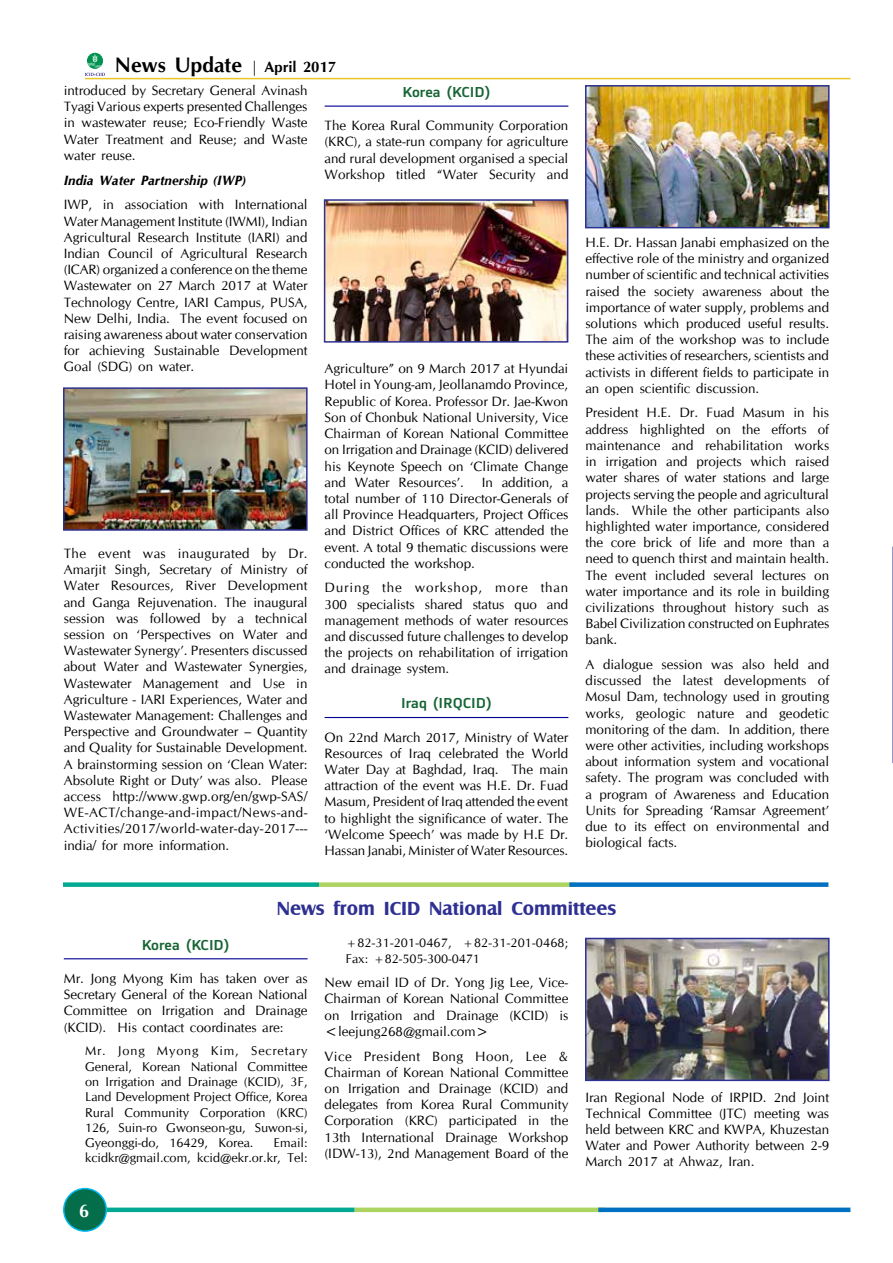
<style>
.page{position:relative;width:893px;height:1263px;background:#fff}
.page>*{position:absolute;margin:0;border:0;box-sizing:border-box;transform-origin:0 0}
.t1{font:700 21px "CG Omega";color:#000}
.t2{font:700 19.5px "Castle T";color:#2e3092}
.t3{font:700 18px "CG Omega";color:#fff}
.t4{font:500 15px "Alstom";color:#166533;scale:1.1 1}
.t5{font:13.5px/16.2px "CG Omega";color:#000;text-align:justify}
.t6{font:italic 700 13.5px "CG Omega";color:#000}
.t7{font:12.75px/15.3px "CG Omega";color:#000;text-align:justify}
.s1{font-size:15px}
</style>
<div class="page">
<div style="left:106px;top:1207px;width:249px;height:5px;background:#00a991"></div>
<div style="left:355px;top:1207px;width:250px;height:5px;background:#add361"></div>
<div style="left:598px;top:1207px;width:252px;height:5px;background:#0070c0"></div>
<div style="left:64px;top:1188px;width:42px;height:43px;background:#046d4a;border-radius:50%"></div>
<div style="left:63px;top:1188px;width:44px;height:44px;border:2px solid #00b9f1;border-radius:50%"></div>
<svg style="left:85px;top:54px;width:20px;height:22px"></svg>
<hr style="left:85px;top:78px;width:765px;height:1px;background:#e7c625">
<svg style="left:892px;top:547px;width:1px;height:216px"></svg>
<img style="left:66px;top:390px;width:239px;height:138px">
<div style="left:63px;top:387px;width:245px;height:144px;border:2px solid #2e3092"></div>
<img style="left:327px;top:202px;width:238px;height:138px">
<div style="left:324px;top:199px;width:244px;height:144px;border:2px solid #2e3092"></div>
<img style="left:588px;top:88px;width:239px;height:137px">
<div style="left:585px;top:85px;width:245px;height:143px;border:2px solid #2e3092"></div>
<div style="left:63px;top:882px;width:256px;height:5px;background:#00a991"></div>
<div style="left:319px;top:882px;width:257px;height:5px;background:#add361"></div>
<div style="left:569px;top:882px;width:259px;height:5px;background:#0070c0"></div>
<hr style="left:64px;top:958px;width:244px;height:1px;background:#000093">
<img style="left:588px;top:941px;width:239px;height:137px">
<div style="left:585px;top:938px;width:245px;height:143px;border:2px solid #2e3092"></div>
<hr style="left:325px;top:106px;width:243px;height:1px;background:#000093">
<hr style="left:325px;top:717px;width:243px;height:1px;background:#000093">
<h1 class="t1" style="left:115px;top:52px;width:223px">News Update <span class="s1">| April 2017</span></h1>
<p class="t5" style="left:64px;top:83px;width:245px">introduced by Secretary General Avinash Tyagi Various experts presented Challenges in wastewater reuse; Eco-Friendly Waste Water Treatment and Reuse; and Waste water reuse.</p>
<p class="t6" style="left:64px;top:172px;width:183px">India Water Partnership (IWP)</p>
<p class="t5" style="left:64px;top:197px;width:245px">IWP, in association with International Water Management Institute (IWMI), Indian Agricultural Research Institute (IARI) and Indian Council of Agricultural Research (ICAR) organized a conference on the theme Wastewater on 27 March 2017 at Water Technology Centre, IARI Campus, PUSA, New Delhi, India. The event focused on raising awareness about water conservation for achieving Sustainable Development Goal (SDG) on water.</p>
<p class="t5" style="left:64px;top:545px;width:245px">The event was inaugurated by Dr.<br>Amarjit Singh, Secretary of Ministry of Water Resources, River Development and Ganga Rejuvenation. The inaugural session was followed by a technical session on ‘Perspectives on Water and Wastewater Synergy’. Presenters discussed about Water and Wastewater Synergies, Wastewater Management and Use in Agriculture - IARI Experiences, Water and Wastewater Management: Challenges and Perspective and Groundwater – Quantity and Quality for Sustainable Development.<br>A brainstorming session on ‘Clean Water:<br>Absolute Right or Duty’ was also. Please access http://www.gwp.org/en/gwp-SAS/ WE-ACT/change-and-impact/News-and-Activities/2017/world-water-day-2017--- india/ for more information.</p>
<p class="t4" style="left:402px;top:82px;width:81px">Korea (KCID)</p>
<p class="t5" style="left:325px;top:118px;width:245px">The Korea Rural Community Corporation (KRC), a state-run company for agriculture and rural development organised a special Workshop titled “Water Security and</p>
<p class="t5" style="left:325px;top:361px;width:245px">Agriculture” on 9 March 2017 at Hyundai Hotel in Young-am, Jeollanamdo Province, Republic of Korea. Professor Dr. Jae-Kwon Son of Chonbuk National University, Vice Chairman of Korean National Committee on Irrigation and Drainage (KCID) delivered his Keynote Speech on ‘Climate Change and Water Resources’.</p>
<p class="t5" style="left:325px;top:474px;width:245px;text-indent:157px">In addition, a total number of 110 Director-Generals of all Province Headquarters, Project Offices and District Offices of KRC attended the event. A total 9 thematic discussions were conducted the workshop.</p>
<p class="t5" style="left:325px;top:580px;width:245px">During the workshop, more than 300 specialists shared status quo and management methods of water resources and discussed future challenges to develop the projects on rehabilitation of irrigation and drainage system.</p>
<p class="t4" style="left:401px;top:693px;width:84px">Iraq (IRQCID)</p>
<p class="t5" style="left:325px;top:729px;width:245px">On 22nd March 2017, Ministry of Water Resources of Iraq celebrated the World Water Day at Baghdad, Iraq. The main attraction of the event was H.E. Dr. Fuad Masum, President of Iraq attended the event to highlight the significance of water. The ‘Welcome Speech’ was made by H.E Dr.<br>Hassan Janabi, Minister of Water Resources.</p>
<p class="t5" style="left:585px;top:234px;width:245px">H.E. Dr. Hassan Janabi emphasized on the effective role of the ministry and organized number of scientific and technical activities raised the society awareness about the importance of water supply, problems and solutions which produced useful results.<br>The aim of the workshop was to include these activities of researchers, scientists and activists in different fields to participate in an open scientific discussion.</p>
<p class="t5" style="left:585px;top:405px;width:245px">President H.E. Dr. Fuad Masum in his address highlighted on the efforts of maintenance and rehabilitation works in irrigation and projects which raised water shares of water stations and large projects serving the people and agricultural lands. While the other participants also highlighted water importance, considered the core brick of life and more than a need to quench thirst and maintain health.<br>The event included several lectures on water importance and its role in building civilizations throughout history such as Babel Civilization constructed on Euphrates bank.</p>
<p class="t5" style="left:585px;top:656px;width:245px">A dialogue session was also held and discussed the latest developments of Mosul Dam, technology used in grouting works, geologic nature and geodetic monitoring of the dam. In addition, there were other activities, including workshops about information system and vocational safety. The program was concluded with a program of Awareness and Education Units for Spreading ‘Ramsar Agreement’ due to its effect on environmental and biological facts.</p>
<h2 class="t2" style="left:277px;top:897px;width:341px">News from ICID National Committees</h2>
<p class="t7" style="left:346px;top:935px;width:224px">+82-31-201-0467, +82-31-201-0468;<br>Fax: +82-505-300-0471</p>
<p class="t5" style="left:325px;top:975px;width:245px">New email ID of Dr. Yong Jig Lee, Vice-Chairman of Korean National Committee on Irrigation and Drainage (KCID) is &lt;leejung268@gmail.com&gt;</p>
<p class="t5" style="left:325px;top:1048px;width:245px">Vice President Bong Hoon, Lee &amp; Chairman of Korean National Committee on Irrigation and Drainage (KCID) and delegates from Korea Rural Community Corporation (KRC) participated in the 13th International Drainage Workshop (IDW-13), 2nd Management Board of the</p>
<p class="t4" style="left:142px;top:934px;width:81px">Korea (KCID)</p>
<p class="t5" style="left:64px;top:970px;width:245px">Mr. Jong Myong Kim has taken over as Secretary General of the Korean National Committee on Irrigation and Drainage (KCID). His contact coordinates are:</p>
<p class="t7" style="left:85px;top:1043px;width:224px">Mr. Jong Myong Kim, Secretary General, Korean National Committee on Irrigation and Drainage (KCID), 3F, Land Development Project Office, Korea Rural Community Corporation (KRC)<br>126, Suin-ro Gwonseon-gu, Suwon-si, Gyeonggi-do, 16429, Korea.</p>
<p class="t5" style="left:585px;top:1089px;width:245px">Iran Regional Node of IRPID. 2nd Joint Technical Committee (JTC) meeting was held between KRC and KWPA, Khuzestan Water and Power Authority between 2-9<br>March 2017 at Ahwaz, Iran.</p>
<p class="t7" style="left:85px;top:1135px;width:224px;text-align:right">Email:<br>kcidkr@gmail.com, kcid@ekr.or.kr, Tel:</p>
<h3 class="t3" style="left:79px;top:1199px;width:11px">6</h3>
</div>
